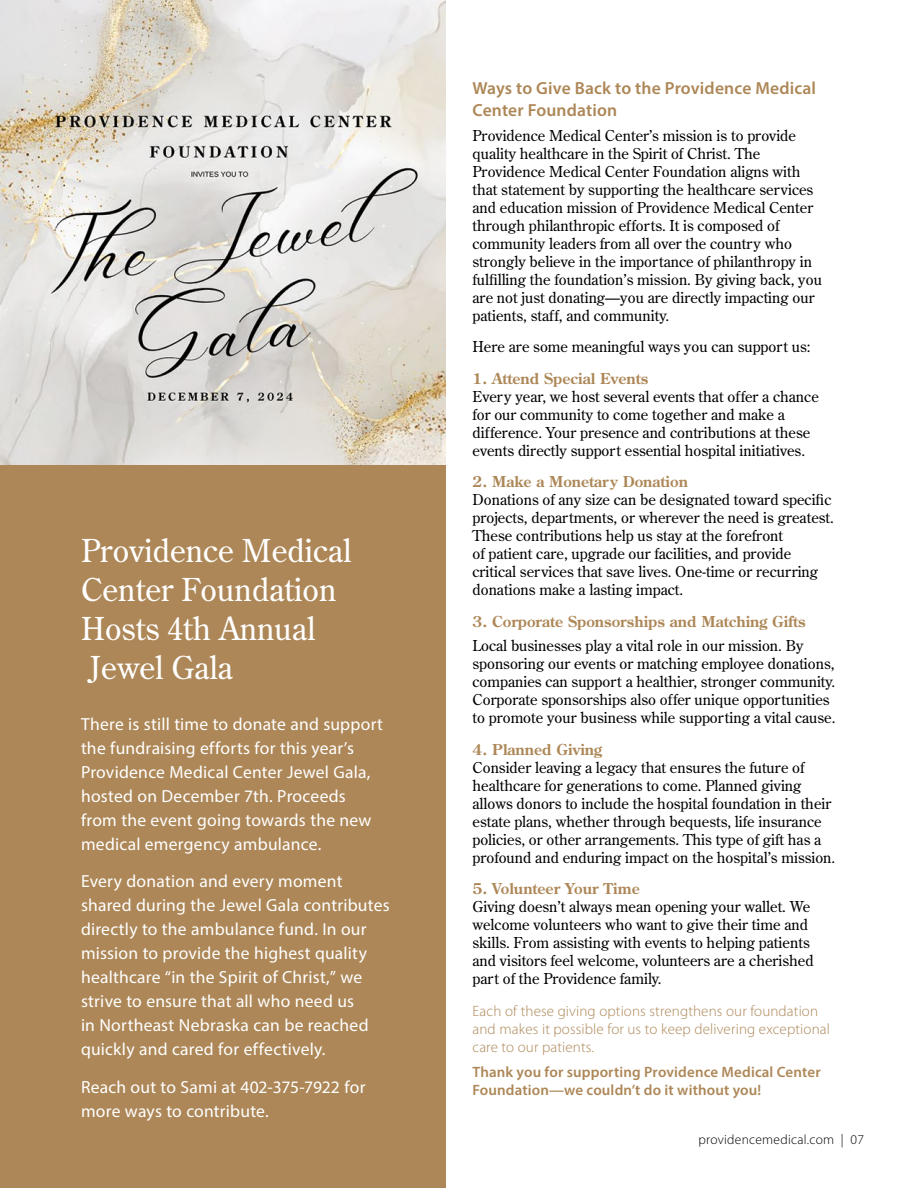
<style>
.page{position:relative;width:918px;height:1188px;background:#fff}
.page>*{position:absolute;margin:0;border:0;box-sizing:border-box;transform-origin:0 0}
.t1{font:31.5px/39px "Century Old Style Std";color:#fff}
.t2{font:17.55px/24px "Myriad Pro";letter-spacing:.01em;color:#fff}
.t3{font:600 17.55px/21.6px "Myriad Pro";letter-spacing:.01em;color:#ad8757}
.t4{font:15px/18px "Century Old Style Std";color:#000}
.t5{font:700 15px "Century Old Style Std";color:#ad8757}
.t6{font:300 15px/18px "Myriad Pro";letter-spacing:.01em;color:#ad8757}
.t7{font:600 15px/18px "Myriad Pro";letter-spacing:.01em;color:#ad8757}
.t8{font:300 13.5px "Myriad Pro";letter-spacing:.02em;color:#000}
</style>
<div class="page">
<img style="left:0;top:0;width:446px;height:465px">
<div style="left:0;top:465px;width:446px;height:723px;background:#ad8757"></div>
<h1 class="t1" style="left:81px;top:530px;width:272px">Providence Medical<br>Center Foundation<br>Hosts 4th Annual<br>Jewel Gala</h1>
<p class="t2" style="left:81px;top:711px;width:304px">There is still time to donate and support the fundraising efforts for this year’s Providence Medical Center Jewel Gala, hosted on December 7th. Proceeds from the event going towards the new medical emergency ambulance.</p>
<p class="t2" style="left:81px;top:869px;width:310px">Every donation and every moment shared during the Jewel Gala contributes directly to the ambulance fund. In our mission to provide the highest quality healthcare “in the Spirit of Christ,” we strive to ensure that all who need us<br>in Northeast Nebraska can be reached quickly and cared for effectively.</p>
<p class="t2" style="left:81px;top:1074px;width:286px">Reach out to Sami at 402-375-7922 for more ways to contribute.</p>
<p class="t3" style="left:472px;top:77px;width:345px">Ways to Give Back to the Providence Medical<br>Center Foundation</p>
<p class="t4" style="left:472px;top:126px;width:351px">Providence Medical Center’s mission is to provide quality healthcare in the Spirit of Christ. The Providence Medical Center Foundation aligns with that statement by supporting the healthcare services and education mission of Providence Medical Center through philanthropic efforts. It is composed of community leaders from all over the country who strongly believe in the importance of philanthropy in fulfilling the foundation’s mission. By giving back, you are not just donating—you are directly impacting our patients, staff, and community.</p>
<p class="t4" style="left:472px;top:337px;width:339px">Here are some meaningful ways you can support us:</p>
<p class="t5" style="left:472px;top:368px;width:177px">1. Attend Special Events</p>
<p class="t4" style="left:472px;top:387px;width:348px">Every year, we host several events that offer a chance for our community to come together and make a difference. Your presence and contributions at these events directly support essential hospital initiatives.</p>
<p class="t5" style="left:472px;top:472px;width:217px">2. Make a Monetary Donation</p>
<p class="t4" style="left:472px;top:490px;width:363px">Donations of any size can be designated toward specific projects, departments, or wherever the need is greatest.<br>These contributions help us stay at the forefront<br>of patient care, upgrade our facilities, and provide critical services that save lives. One-time or recurring donations make a lasting impact.</p>
<p class="t5" style="left:472px;top:611px;width:335px">3. Corporate Sponsorships and Matching Gifts</p>
<p class="t4" style="left:472px;top:637px;width:365px">Local businesses play a vital role in our mission. By sponsoring our events or matching employee donations, companies can support a healthier, stronger community.<br>Corporate sponsorships also offer unique opportunities to promote your business while supporting a vital cause.</p>
<p class="t5" style="left:472px;top:739px;width:131px">4. Planned Giving</p>
<p class="t4" style="left:472px;top:758px;width:364px">Consider leaving a legacy that ensures the future of healthcare for generations to come. Planned giving allows donors to include the hospital foundation in their estate plans, whether through bequests, life insurance policies, or other arrangements. This type of gift has a profound and enduring impact on the hospital’s mission.</p>
<p class="t5" style="left:472px;top:879px;width:169px">5. Volunteer Your Time</p>
<p class="t4" style="left:472px;top:898px;width:343px">Giving doesn’t always mean opening your wallet. We welcome volunteers who want to give their time and skills. From assisting with events to helping patients and visitors feel welcome, volunteers are a cherished part of the Providence family.</p>
<p class="t6" style="left:472px;top:1002px;width:359px">Each of these giving options strengthens our foundation and makes it possible for us to keep delivering exceptional care to our patients.</p>
<p class="t7" style="left:472px;top:1062px;width:350px">Thank you for supporting Providence Medical Center<br>Foundation—we couldn’t do it without you!</p>
<p class="t8" style="left:699px;top:1132px;width:167px">providencemedical.com | 07</p>
</div>
